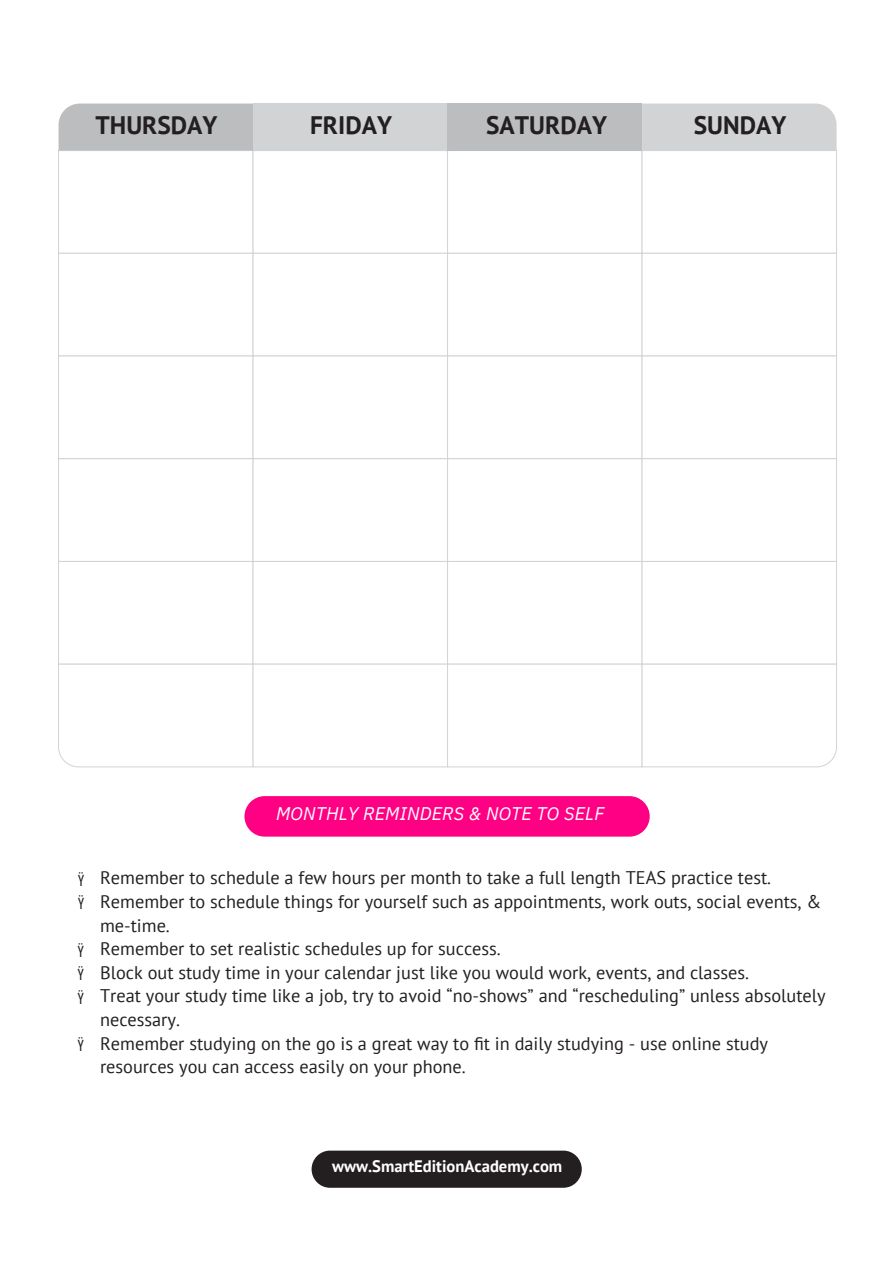
<style>
.page{position:relative;width:894px;height:1264px;background:#fff}
.page>*{position:absolute;margin:0;border:0;box-sizing:border-box;transform-origin:0 0}
.t1{font:700 25.35px "PT Sans";color:#231f20}
.t2{font:18.3px/23.7px "PT Sans";color:#231f20}
.t3{font:italic 18.3px "IBM Plex Sans";letter-spacing:.01em;color:#fff}
.t4{font:700 16.65px "PT Sans";color:#fff}
.t5{font:15.6px/23.7px "Open Sans Condensed";color:#231f20;text-align:justify}
</style>
<div class="page">
<div style="left:311px;top:1150px;width:270px;height:37px;background:#231f20;border-radius:18px"></div>
<div style="left:244px;top:796px;width:405px;height:40px;background:#ff0084;border-radius:20px"></div>
<div style="left:58px;top:150px;width:195px;height:104px;border:1px solid #d1d3d4"></div>
<div style="left:252px;top:150px;width:196px;height:104px;border:1px solid #d1d3d4"></div>
<div style="left:447px;top:150px;width:195px;height:104px;border:1px solid #d1d3d4"></div>
<div style="left:641px;top:150px;width:195px;height:104px;border:1px solid #d1d3d4"></div>
<div style="left:58px;top:253px;width:195px;height:103px;border:1px solid #d1d3d4"></div>
<div style="left:252px;top:253px;width:196px;height:103px;border:1px solid #d1d3d4"></div>
<div style="left:447px;top:253px;width:195px;height:103px;border:1px solid #d1d3d4"></div>
<div style="left:641px;top:253px;width:195px;height:103px;border:1px solid #d1d3d4"></div>
<div style="left:58px;top:355px;width:195px;height:104px;border:1px solid #d1d3d4"></div>
<div style="left:252px;top:355px;width:196px;height:104px;border:1px solid #d1d3d4"></div>
<div style="left:447px;top:355px;width:195px;height:104px;border:1px solid #d1d3d4"></div>
<div style="left:641px;top:355px;width:195px;height:104px;border:1px solid #d1d3d4"></div>
<div style="left:58px;top:458px;width:195px;height:104px;border:1px solid #d1d3d4"></div>
<div style="left:252px;top:458px;width:196px;height:104px;border:1px solid #d1d3d4"></div>
<div style="left:447px;top:458px;width:195px;height:104px;border:1px solid #d1d3d4"></div>
<div style="left:641px;top:458px;width:195px;height:104px;border:1px solid #d1d3d4"></div>
<div style="left:58px;top:561px;width:195px;height:103px;border:1px solid #d1d3d4"></div>
<div style="left:252px;top:561px;width:196px;height:103px;border:1px solid #d1d3d4"></div>
<div style="left:447px;top:561px;width:195px;height:103px;border:1px solid #d1d3d4"></div>
<div style="left:641px;top:561px;width:195px;height:103px;border:1px solid #d1d3d4"></div>
<svg style="left:58px;top:663px;width:194px;height:104px"></svg>
<div style="left:252px;top:663px;width:196px;height:104px;border:1px solid #d1d3d4"></div>
<div style="left:447px;top:663px;width:195px;height:104px;border:1px solid #d1d3d4"></div>
<svg style="left:641px;top:663px;width:196px;height:104px"></svg>
<div style="left:59px;top:104px;width:194px;height:47px;background:#bbbdbf"></div>
<div style="left:253px;top:104px;width:194px;height:47px;background:#d1d3d4"></div>
<div style="left:447px;top:104px;width:195px;height:47px;background:#bbbdbf"></div>
<div style="left:642px;top:104px;width:194px;height:47px;background:#d1d3d4"></div>
<p class="t1" style="left:95px;top:108px;width:123px">THURSDAY</p>
<h1 class="t1" style="left:310px;top:108px;width:83px">FRIDAY</h1>
<h1 class="t1" style="left:486px;top:108px;width:122px">SATURDAY</h1>
<h1 class="t1" style="left:693px;top:108px;width:94px">SUNDAY</h1>
<h1 class="t3" style="left:276px;top:801px;width:329px">MONTHLY REMINDERS &amp; NOTE TO SELF</h1>
<p class="t5" style="left:78px;top:867px;width:7px">Ÿ<br>Ÿ</p>
<p class="t2" style="left:100px;top:865px;width:727px">Remember to schedule a few hours per month to take a full length TEAS practice test.<br>Remember to schedule things for yourself such as appointments, work outs, social events, &amp; me-time.<br>Remember to set realistic schedules up for success.<br>Block out study time in your calendar just like you would work, events, and classes.<br>Treat your study time like a job, try to avoid “no-shows” and “rescheduling” unless absolutely necessary.<br>Remember studying on the go is a great way to fit in daily studying - use online study resources you can access easily on your phone.</p>
<h2 class="t5" style="left:78px;top:938px;width:7px">Ÿ Ÿ Ÿ</h2>
<p class="t5" style="left:78px;top:1033px;width:7px">Ÿ</p>
<p class="t4" style="left:332px;top:1155px;width:231px">www.SmartEditionAcademy.com</p>
</div>
